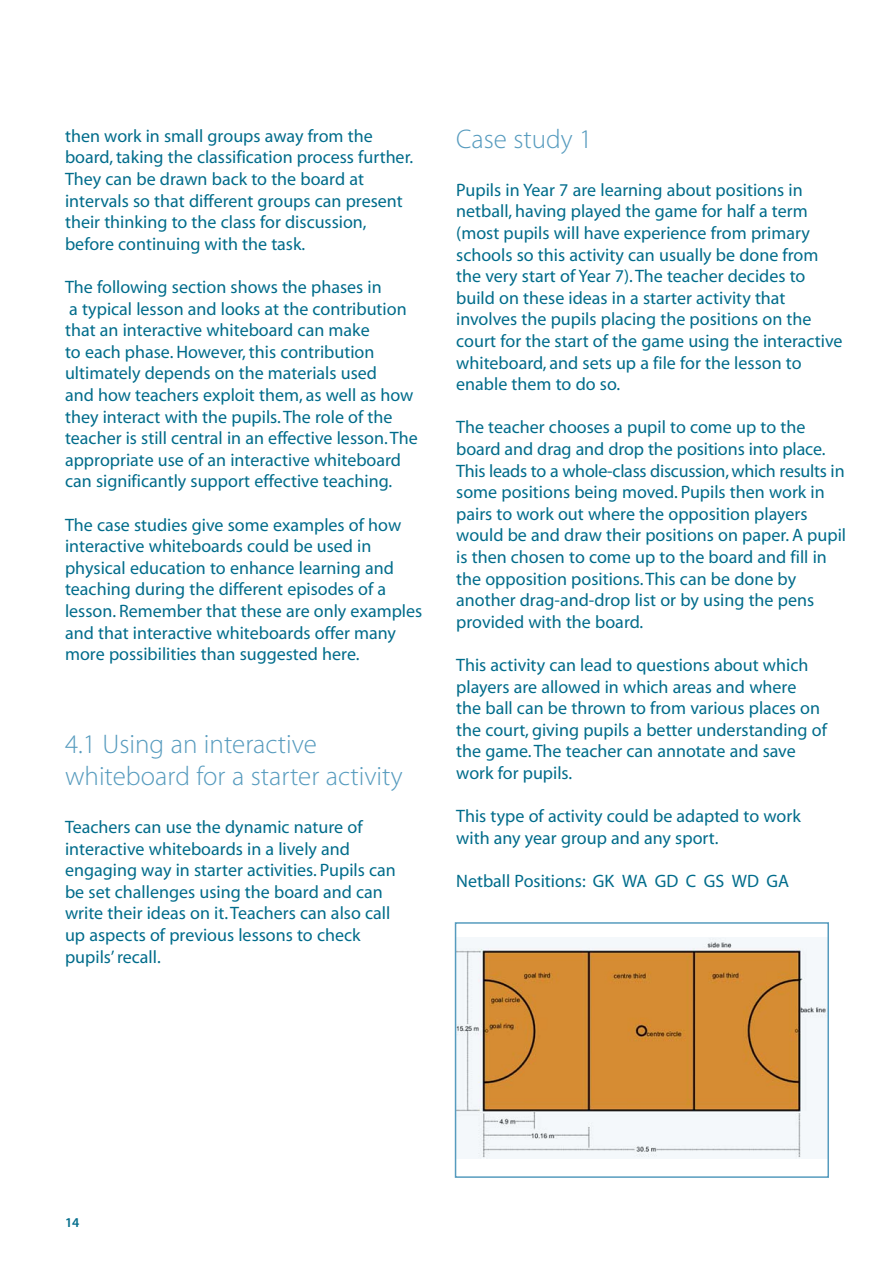
<style>
.page{position:relative;width:893px;height:1263px;background:#fff}
.page>*{position:absolute;margin:0;border:0;box-sizing:border-box;transform-origin:0 0}
.t1{font:27px/32.4px "Myriad MM 215 600";color:#569bbe}
.t2{font:18px/21.6px "Myriad MM 400 600";color:#006c8b}
.t3{font:13.5px "Myriad MM 565 600";color:#006c8b}
</style>
<div class="page">
<img style="left:458px;top:937px;width:368px;height:221px">
<div style="left:455px;top:922px;width:374px;height:256px;border:2px solid #569bbe"></div>
<p class="t2" style="left:65px;top:127px;width:350px">then work in small groups away from the board, taking the classification process further.<br>They can be drawn back to the board at intervals so that different groups can present their thinking to the class for discussion, before continuing with the task.</p>
<p class="t2" style="left:65px;top:278px;width:354px">The following section shows the phases in<br>a typical lesson and looks at the contribution that an interactive whiteboard can make<br>to each phase. However, this contribution ultimately depends on the materials used<br>and how teachers exploit them, as well as how they interact with the pupils. The role of the teacher is still central in an effective lesson. The appropriate use of an interactive whiteboard can significantly support effective teaching.</p>
<p class="t2" style="left:65px;top:515px;width:359px">The case studies give some examples of how interactive whiteboards could be used in physical education to enhance learning and teaching during the different episodes of a lesson. Remember that these are only examples and that interactive whiteboards offer many more possibilities than suggested here.</p>
<h1 class="t1" style="left:65px;top:730px;width:339px">4.1 Using an interactive whiteboard for a starter activity</h1>
<p class="t2" style="left:65px;top:818px;width:332px">Teachers can use the dynamic nature of interactive whiteboards in a lively and engaging way in starter activities. Pupils can be set challenges using the board and can write their ideas on it. Teachers can also call up aspects of previous lessons to check pupils’ recall.</p>
<h1 class="t1" style="left:456px;top:125px;width:138px">Case study 1</h1>
<p class="t2" style="left:456px;top:181px;width:388px">Pupils in Year 7 are learning about positions in netball, having played the game for half a term (most pupils will have experience from primary schools so this activity can usually be done from the very start of Year 7). The teacher decides to build on these ideas in a starter activity that involves the pupils placing the positions on the court for the start of the game using the interactive whiteboard, and sets up a file for the lesson to enable them to do so.</p>
<p class="t2" style="left:456px;top:418px;width:391px">The teacher chooses a pupil to come up to the board and drag and drop the positions into place.<br>This leads to a whole-class discussion, which results in some positions being moved. Pupils then work in pairs to work out where the opposition players would be and draw their positions on paper. A pupil is then chosen to come up to the board and fill in the opposition positions. This can be done by another drag-and-drop list or by using the pens provided with the board.</p>
<p class="t2" style="left:456px;top:656px;width:372px">This activity can lead to questions about which players are allowed in which areas and where<br>the ball can be thrown to from various places on the court, giving pupils a better understanding of the game. The teacher can annotate and save work for pupils.</p>
<p class="t2" style="left:456px;top:807px;width:346px">This type of activity could be adapted to work with any year group and any sport.</p>
<p class="t2" style="left:456px;top:872px;width:334px">Netball Positions: GK WA GD C GS WD GA</p>
<p class="t3" style="left:65px;top:1217px;width:16px">14</p>
</div>
